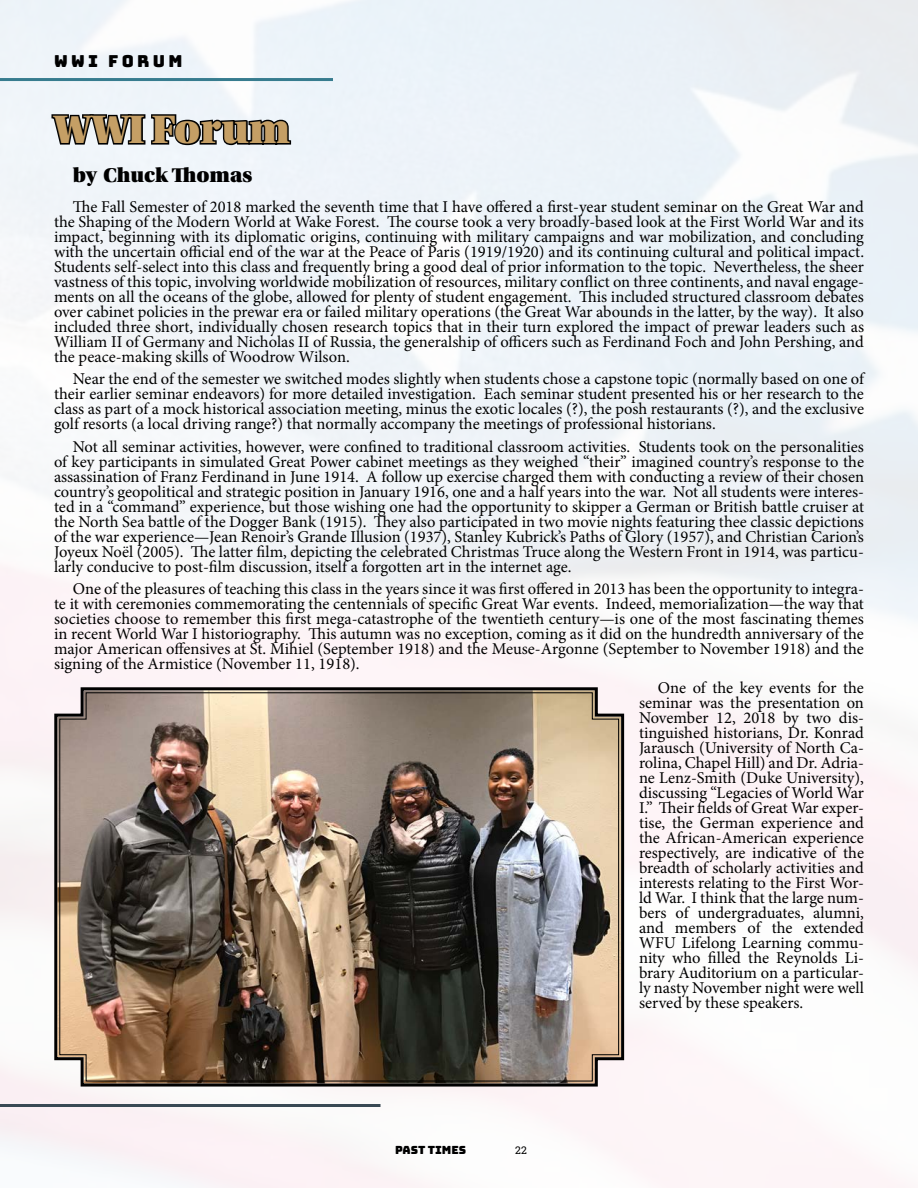
<style>
.page{position:relative;width:918px;height:1188px;background:#fff}
.page>*{position:absolute;margin:0;border:0;box-sizing:border-box;transform-origin:0 0}
.Headline_Text_-_Utop{font:42px "Utopia Std Black Headline";color:#c59f65}
.News_Brief_Body_Text{font:21px "Utopia Std Black Headline";color:#000}
.News_Brief_Body_Text-2{font:16.5px/15px "Minion Pro";color:#000;text-align:justify}
.Section_Header_-_Rig{font:16.5px "Bungee";letter-spacing:.2em;color:#000}
.t1{font:11.25px "Bungee";color:#000}
.t2{font:10.5px "Roboto Slab";color:#000}
</style>
<div class="page">
<hr style="left:0;top:1104px;width:381px;height:3px;background:#394954">
<svg style="left:50px;top:113px;width:243px;height:34px"></svg>
<svg style="left:53px;top:686px;width:573px;height:402px"></svg>
<img style="left:59px;top:692px;width:561px;height:390px">
<hr style="left:0;top:78px;width:333px;height:3px;background:#377c8f">
<p class="Section_Header_-_Rig" style="left:54px;top:52px;width:130px">WWI FORUM</p>
<p class="Headline_Text_-_Utop" style="left:54px;top:107px;width:237px">WWI Forum</p>
<p class="News_Brief_Body_Text" style="left:73px;top:164px;width:181px">by Chuck Thomas</p>
<p class="News_Brief_Body_Text-2" style="left:54px;top:199px;width:812px;text-indent:19px">The Fall Semester of 2018 marked the seventh time that I have offered a first-year student seminar on the Great War and the Shaping of the Modern World at Wake Forest. The course took a very broadly-based look at the First World War and its impact, beginning with its diplomatic origins, continuing with military campaigns and war mobilization, and concluding with the uncertain official end of the war at the Peace of Paris (1919/1920) and its continuing cultural and political impact.<br>Students self-select into this class and frequently bring a good deal of prior information to the topic. Nevertheless, the sheer vastness of this topic, involving worldwide mobilization of resources, military conflict on three continents, and naval engage&shy;ments on all the oceans of the globe, allowed for plenty of student engagement. This included structured classroom debates over cabinet policies in the prewar era or failed military operations (the Great War abounds in the latter, by the way). It also included three short, individually chosen research topics that in their turn explored the impact of prewar leaders such as William II of Germany and Nicholas II of Russia, the generalship of officers such as Ferdinand Foch and John Pershing, and the peace-making skills of Woodrow Wilson.</p>
<p class="News_Brief_Body_Text-2" style="left:54px;top:372px;width:812px;text-indent:19px">Near the end of the semester we switched modes slightly when students chose a capstone topic (normally based on one of their earlier seminar endeavors) for more detailed investigation. Each seminar student presented his or her research to the class as part of a mock historical association meeting, minus the exotic locales (?), the posh restaurants (?), and the exclusive golf resorts (a local driving range?) that normally accompany the meetings of professional historians.</p>
<p class="News_Brief_Body_Text-2" style="left:54px;top:439px;width:812px;text-indent:19px">Not all seminar activities, however, were confined to traditional classroom activities. Students took on the personalities of key participants in simulated Great Power cabinet meetings as they weighed “their” imagined country’s response to the assassination of Franz Ferdinand in June 1914. A follow up exercise charged them with conducting a review of their chosen country’s geopolitical and strategic position in January 1916, one and a half years into the war. Not all students were interes&shy;ted in a “command” experience, but those wishing one had the opportunity to skipper a German or British battle cruiser at the North Sea battle of the Dogger Bank (1915). They also participated in two movie nights featuring thee classic depictions of the war experience—Jean Renoir’s Grande Illusion (1937), Stanley Kubrick’s Paths of Glory (1957), and Christian Carion’s Joyeux Noël (2005). The latter film, depicting the celebrated Christmas Truce along the Western Front in 1914, was particu&shy;larly conducive to post-film discussion, itself a forgotten art in the internet age.</p>
<p class="News_Brief_Body_Text-2" style="left:54px;top:582px;width:812px;text-indent:19px">One of the pleasures of teaching this class in the years since it was first offered in 2013 has been the opportunity to integra&shy;te it with ceremonies commemorating the centennials of specific Great War events. Indeed, memorialization—the way that societies choose to remember this first mega-catastrophe of the twentieth century—is one of the most fascinating themes in recent World War I historiography. This autumn was no exception, coming as it did on the hundredth anniversary of the major American offensives at St. Mihiel (September 1918) and the Meuse-Argonne (September to November 1918) and the signing of the Armistice (November 11, 1918).</p>
<p class="t1" style="left:395px;top:1144px;width:73px">PAST TIMES</p>
<p class="t2" style="left:515px;top:1143px;width:13px">22</p>
<p class="News_Brief_Body_Text-2" style="left:639px;top:681px;width:227px;text-indent:19px">One of the key events for the seminar was the presentation on November 12, 2018 by two dis&shy;tinguished historians, Dr. Konrad Jarausch (University of North Ca&shy;rolina, Chapel Hill) and Dr. Adria&shy;ne Lenz-Smith (Duke University), discussing “Legacies of World War I.” Their fields of Great War exper&shy;tise, the German experience and the African-American experience respectively, are indicative of the breadth of scholarly activities and interests relating to the First Wor&shy;ld War. I think that the large num&shy;bers of undergraduates, alumni, and members of the extended WFU Lifelong Learning commu&shy;nity who filled the Reynolds Li&shy;brary Auditorium on a particular&shy;ly nasty November night were well served by these speakers.</p>
</div>
